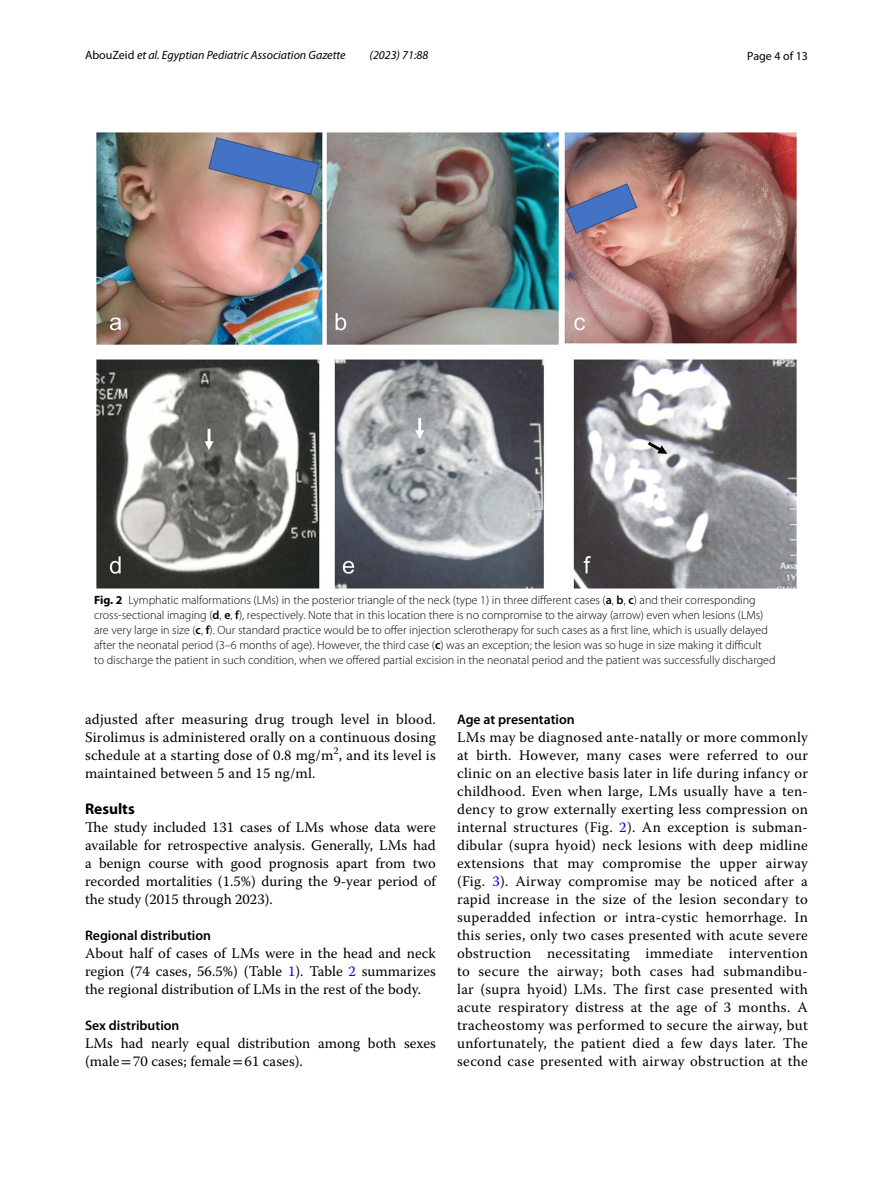
<style>
.page{position:relative;width:893px;height:1187px;background:#fff}
.page>*{position:absolute;margin:0;border:0;box-sizing:border-box;transform-origin:0 0}
.t1{font:700 15.45px "Myriad Pro";color:#000}
.t2{font:14.7px/18px "Warnock Pro";letter-spacing:.005em;color:#000;text-align:justify}
.t3{font:600 13.8px "Myriad Pro";color:#000}
.t4{font:300 12px/15px "Myriad Pro";color:#000}
.t5{font:italic 12px "Myriad Pro";color:#000}
.t6{font:12px "Myriad Pro";color:#000}
.s1{font-style:normal}
.s2{font-weight:700}
.s3{font-weight:600}
.s4{color:#00f}
.s5{font-family:"STIX"}
</style>
<div class="page">
<img style="left:96px;top:133px;width:701px;height:455px">
<p class="t5" style="left:85px;top:48px;width:262px"><span class="s1">AbouZeid</span> et al. Egyptian Pediatric Association Gazette</p>
<p class="t5" style="left:370px;top:48px;width:60px">(2023) 71:88</p>
<p class="t6" style="left:747px;top:48px;width:62px">Page 4 of 13</p>
<p class="t4" style="left:94px;top:592px;width:683px"><span class="s2">Fig. 2</span> Lymphatic malformations (LMs) in the posterior triangle of the neck (type 1) in three different cases (<span class="s3">a</span>, <span class="s3">b</span>, <span class="s3">c</span>) and their corresponding cross-sectional imaging (<span class="s3">d</span>, <span class="s3">e</span>, <span class="s3">f</span>), respectively. Note that in this location there is no compromise to the airway (arrow) even when lesions (LMs) are very large in size (<span class="s3">c</span>, <span class="s3">f</span>). Our standard practice would be to offer injection sclerotherapy for such cases as a first line, which is usually delayed after the neonatal period (3–6 months of age). However, the third case (<span class="s3">c</span>) was an exception; the lesion was so huge in size making it difficult<br>to discharge the patient in such condition, when we offered partial excision in the neonatal period and the patient was successfully discharged</p>
<p class="t2" style="left:85px;top:710px;width:352px">adjusted after measuring drug trough level in blood.<br>Sirolimus is administered orally on a continuous dosing schedule at a starting dose of 0.8 mg/m<sup>2</sup>, and its level is maintained between 5 and 15 ng/ml.</p>
<p class="t1" style="left:85px;top:798px;width:51px">Results</p>
<p class="t2" style="left:85px;top:818px;width:352px">The study included 131 cases of LMs whose data were available for retrospective analysis. Generally, LMs had a benign course with good prognosis apart from two recorded mortalities (1.5%) during the 9-year period of the study (2015 through 2023).</p>
<p class="t3" style="left:85px;top:926px;width:128px">Regional distribution</p>
<p class="t2" style="left:85px;top:944px;width:352px">About half of cases of LMs were in the head and neck region (74 cases, 56.5%) (Table <span class="s4">1</span>). Table <span class="s4">2</span> summarizes the regional distribution of LMs in the rest of the body.</p>
<p class="t3" style="left:85px;top:1016px;width:96px">Sex distribution</p>
<p class="t2" style="left:85px;top:1034px;width:352px">LMs had nearly equal distribution among both sexes (male<span class="s5">=</span>70 cases; female<span class="s5">=</span>61 cases).</p>
<p class="t3" style="left:457px;top:710px;width:119px">Age at presentation</p>
<p class="t2" style="left:457px;top:727px;width:352px">LMs may be diagnosed ante-natally or more commonly at birth. However, many cases were referred to our clinic on an elective basis later in life during infancy or childhood. Even when large, LMs usually have a ten&shy;dency to grow externally exerting less compression on internal structures (Fig. <span class="s4">2</span>). An exception is subman&shy;dibular (supra hyoid) neck lesions with deep midline extensions that may compromise the upper airway (Fig. <span class="s4">3</span>). Airway compromise may be noticed after a rapid increase in the size of the lesion secondary to superadded infection or intra-cystic hemorrhage. In this series, only two cases presented with acute severe obstruction necessitating immediate intervention to secure the airway; both cases had submandibu&shy;lar (supra hyoid) LMs. The first case presented with acute respiratory distress at the age of 3 months. A tracheostomy was performed to secure the airway, but unfortunately, the patient died a few days later. The second case presented with airway obstruction at the</p>
</div>
